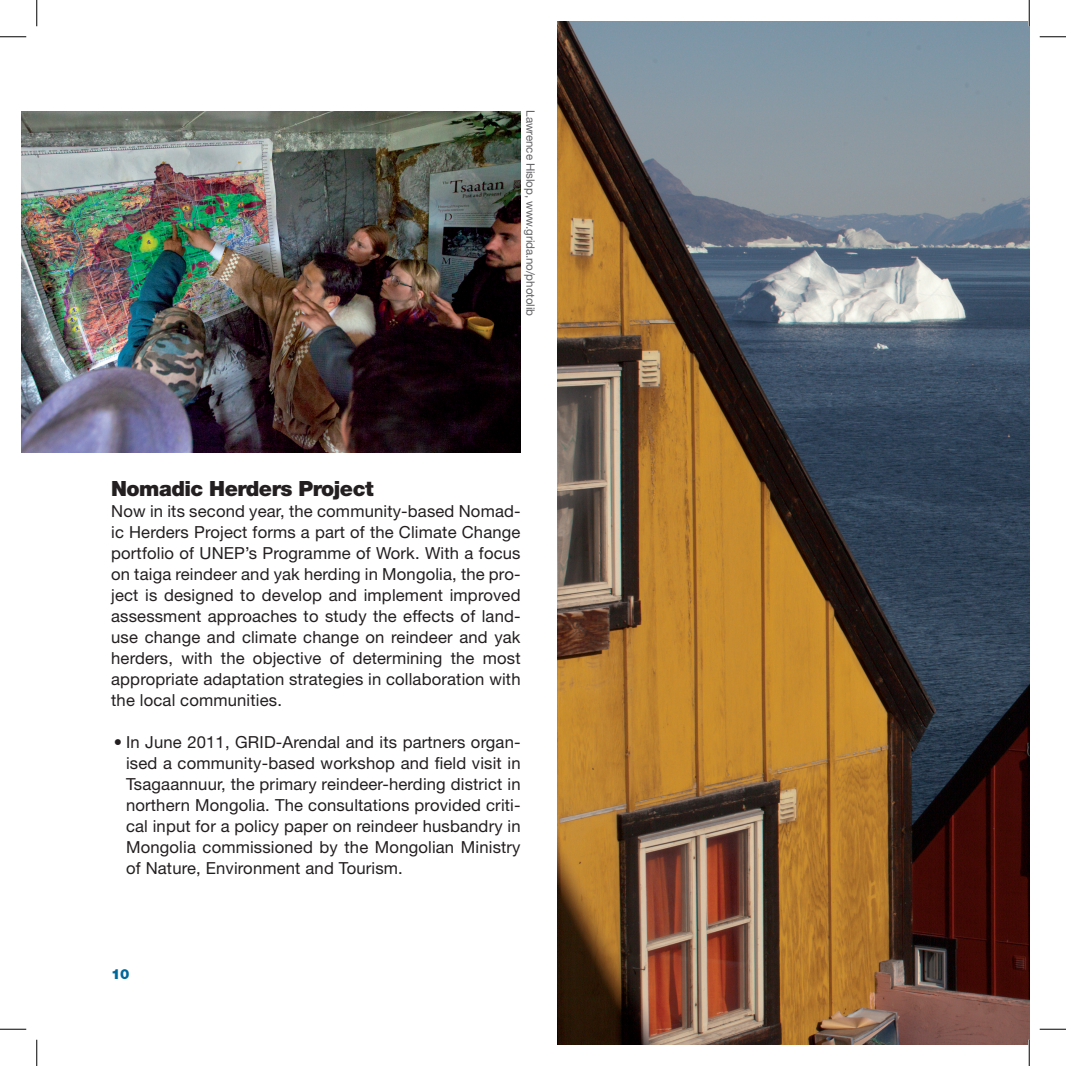
<style>
.page{position:relative;width:1066px;height:1066px;background:#fff}
.page>*{position:absolute;margin:0;border:0;box-sizing:border-box;transform-origin:0 0}
.t1{font:900 21px "Helvetica Neue LT Pro";letter-spacing:-.025em;color:#231f20}
.t2{font:16.62px/21px "Helvetica Neue LT Pro";letter-spacing:.01em;color:#231f20;text-align:justify}
.t3{font:900 14px "Helvetica Neue LT Pro";color:#006899}
.t4{font:11.55px "Helvetica Neue LT Pro";letter-spacing:-.01em;color:#636366}
</style>
<div class="page">
<img style="left:558px;top:22px;width:471px;height:1022px">
<img style="left:22px;top:111px;width:498px;height:342px">
<hr style="left:1028px;top:0;width:2px;height:26px;background:#fff">
<hr style="left:1028px;top:1039px;width:2px;height:27px;background:#fff">
<svg style="left:0;top:36px;width:26px;height:1px"></svg>
<svg style="left:1039px;top:36px;width:27px;height:1px"></svg>
<svg style="left:0;top:1029px;width:26px;height:1px"></svg>
<svg style="left:1039px;top:1029px;width:27px;height:1px"></svg>
<svg style="left:36px;top:0;width:1px;height:26px"></svg>
<svg style="left:36px;top:1039px;width:1px;height:27px"></svg>
<svg style="left:1029px;top:0;width:1px;height:26px"></svg>
<svg style="left:1029px;top:1039px;width:1px;height:27px"></svg>
<p class="t4" style="left:538px;top:110px;width:207px;rotate:90deg">Lawrence Hislop, www.grida.no/photolib</p>
<p class="t1" style="left:111px;top:476px;width:264px">Nomadic Herders Project</p>
<p class="t2" style="left:111px;top:500px;width:411px">Now in its second year, the community-based Nomad&shy;ic Herders Project forms a part of the Climate Change portfolio of UNEP’s Programme of Work. With a focus on taiga reindeer and yak herding in Mongolia, the pro&shy;ject is designed to develop and implement improved assessment approaches to study the effects of land&shy;use change and climate change on reindeer and yak herders, with the objective of determining the most appropriate adaptation strategies in collaboration with the local communities.</p>
<p class="t2" style="left:126px;top:731px;width:396px;text-indent:-12px">• In June 2011, GRID-Arendal and its partners organ&shy;ised a community-based workshop and field visit in Tsagaannuur, the primary reindeer-herding district in northern Mongolia. The consultations provided criti&shy;cal input for a policy paper on reindeer husbandry in Mongolia commissioned by the Mongolian Ministry of Nature, Environment and Tourism.</p>
<p class="t3" style="left:111px;top:965px;width:20px">10</p>
</div>
